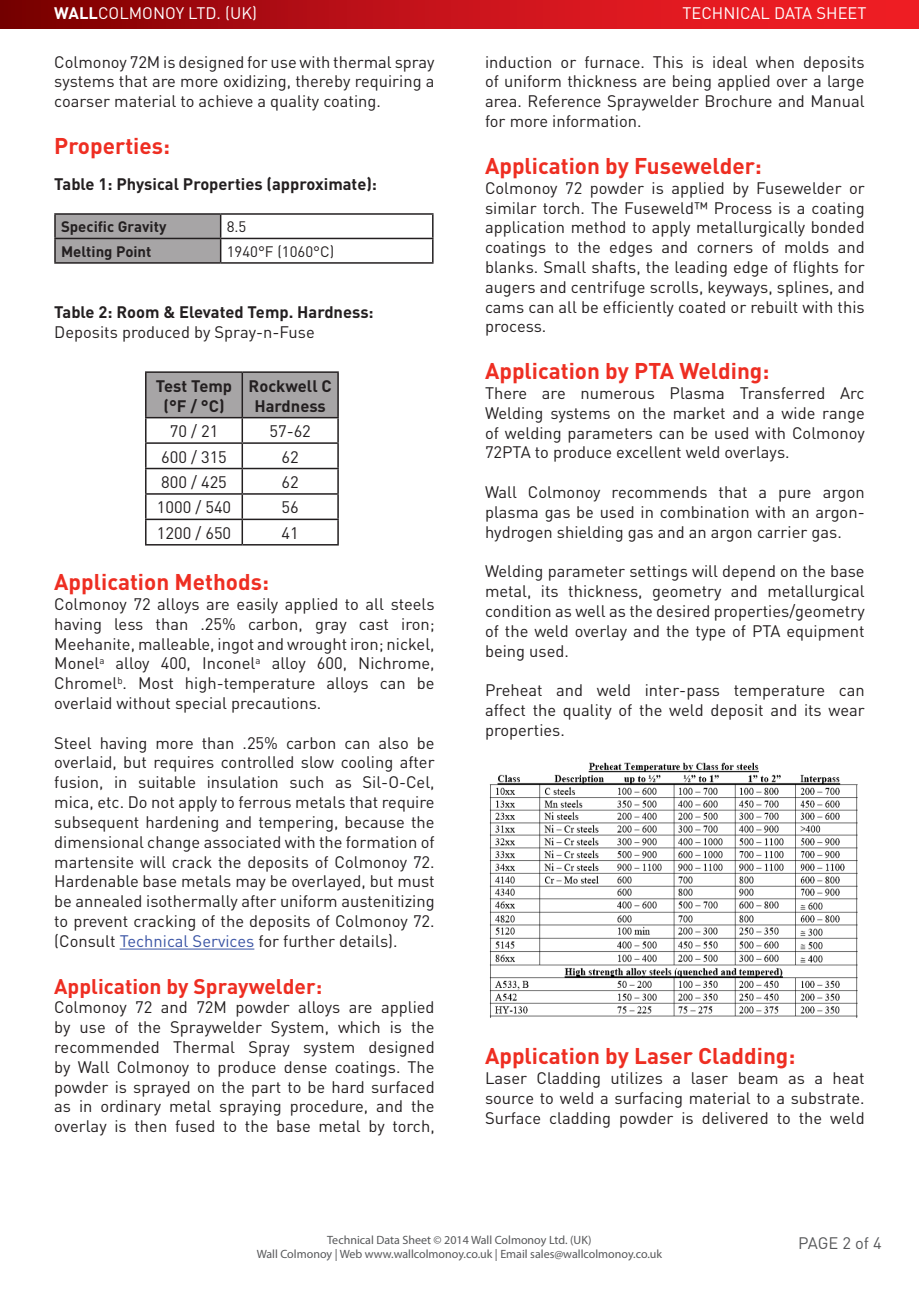
<style>
.page{position:relative;width:919px;height:1289px;background:#fff}
.page>*{position:absolute;margin:0;border:0;box-sizing:border-box;transform-origin:0 0}
.SubHeading{font:700 22.5px "DIN";color:#ee2e22}
.SubHeading-2{font:700 21px "DIN";color:#ee2e22}
.Main_Body{font:16.5px/19.8px "DIN";color:#231f20;text-align:justify}
.SubHeading-3{font:16.5px/19.8px "DIN";color:#231f20;text-align:justify}
.t1{font:700 16.5px/19.8px "DIN";color:#231f20;text-align:center}
.t2{font:16.5px "DIN";color:#fff}
.Main_Body-2{font:16.5px "DIN";letter-spacing:-.005em;color:#57585a}
.t3{font:700 15px "DIN";color:#231f20}
.t4{font:15px "DIN";color:#231f20}
.t5{font:12px/14.4px "Myriad Pro";color:#57585a;text-align:center}
.s1{font-weight:700}
.s2{color:#3953a4}
</style>
<div class="page">
<svg style="left:0;top:0;width:918px;height:29px;background:#c01117"></svg>
<hr style="left:120px;top:948px;width:134px;height:1px;background:#3953a4">
<hr style="left:54px;top:213px;width:167px;height:2px;background:#231f20">
<hr style="left:54px;top:215px;width:2px;height:23px;background:#231f20">
<hr style="left:221px;top:213px;width:212px;height:2px;background:#231f20">
<hr style="left:54px;top:238px;width:167px;height:1px;background:#231f20">
<hr style="left:54px;top:239px;width:2px;height:23px;background:#231f20">
<hr style="left:221px;top:238px;width:212px;height:1px;background:#231f20">
<svg style="left:55px;top:214px;width:166px;height:48px;background:#9f9d9e"></svg>
<svg style="left:432px;top:215px;width:1px;height:47px"></svg>
<hr style="left:54px;top:262px;width:167px;height:2px;background:#231f20">
<hr style="left:221px;top:262px;width:212px;height:2px;background:#231f20">
<img style="left:489px;top:762px;width:369px;height:255px">
<hr style="left:145px;top:371px;width:97px;height:2px;background:#231f20">
<hr style="left:242px;top:371px;width:97px;height:2px;background:#231f20">
<hr style="left:337px;top:373px;width:2px;height:44px;background:#231f20">
<hr style="left:242px;top:417px;width:97px;height:1px;background:#231f20">
<hr style="left:337px;top:418px;width:2px;height:24px;background:#231f20">
<hr style="left:242px;top:442px;width:97px;height:2px;background:#231f20">
<hr style="left:337px;top:444px;width:2px;height:24px;background:#231f20">
<hr style="left:242px;top:468px;width:97px;height:1px;background:#231f20">
<hr style="left:337px;top:469px;width:2px;height:24px;background:#231f20">
<hr style="left:242px;top:493px;width:97px;height:1px;background:#231f20">
<hr style="left:337px;top:494px;width:2px;height:24px;background:#231f20">
<svg style="left:145px;top:372px;width:193px;height:172px"></svg>
<hr style="left:242px;top:518px;width:97px;height:2px;background:#231f20">
<hr style="left:241px;top:520px;width:2px;height:24px;background:#231f20">
<hr style="left:337px;top:520px;width:2px;height:24px;background:#231f20">
<hr style="left:145px;top:544px;width:97px;height:1px;background:#231f20">
<hr style="left:242px;top:544px;width:97px;height:1px;background:#231f20">
<p class="t2" style="left:54px;top:3px;width:204px"><span class="s1">WALL</span>COLMONOY LTD. (UK)</p>
<p class="t2" style="left:682px;top:2px;width:185px">TECHNICAL DATA SHEET</p>
<p class="Main_Body" style="left:54px;top:51px;width:382px">Colmonoy 72M is designed for use with thermal spray systems that are more oxidizing, thereby requiring a coarser material to achieve a quality coating.</p>
<p class="SubHeading" style="left:54px;top:131px;width:117px">Properties:</p>
<p class="t1" style="left:54px;top:173px;width:324px">Table 1: Physical Properties (approximate):</p>
<p class="t3" style="left:61px;top:217px;width:107px">Specific Gravity</p>
<p class="t4" style="left:227px;top:217px;width:21px">8.5</p>
<p class="t3" style="left:61px;top:242px;width:92px">Melting Point</p>
<p class="t4" style="left:227px;top:242px;width:109px">1940°F (1060°C)</p>
<p class="Main_Body" style="left:485px;top:51px;width:381px">induction or furnace. This is ideal when deposits of uniform thickness are being applied over a large area. Reference Spraywelder Brochure and Manual for more information.</p>
<p class="SubHeading" style="left:485px;top:151px;width:278px">Application by Fusewelder:</p>
<p class="SubHeading-3" style="left:485px;top:177px;width:381px">Colmonoy 72 powder is applied by Fusewelder or similar torch. The Fuseweld™ Process is a coating application method to apply metallurgically bonded coatings to the edges and corners of molds and blanks. Small shafts, the leading edge of flights for augers and centrifuge scrolls, keyways, splines, and cams can all be efficiently coated or rebuilt with this process.</p>
<p class="SubHeading" style="left:485px;top:356px;width:286px">Application by PTA Welding:</p>
<p class="SubHeading-3" style="left:485px;top:383px;width:381px">There are numerous Plasma Transferred Arc Welding systems on the market and a wide range of welding parameters can be used with Colmonoy 72PTA to produce excellent weld overlays.</p>
<p class="SubHeading-3" style="left:485px;top:482px;width:381px">Wall Colmonoy recommends that a pure argon plasma gas be used in combination with an argon&shy;hydrogen shielding gas and an argon carrier gas.</p>
<p class="SubHeading-3" style="left:485px;top:561px;width:381px">Welding parameter settings will depend on the base metal, its thickness, geometry and metallurgical condition as well as the desired properties/geometry of the weld overlay and the type of PTA equipment being used.</p>
<p class="SubHeading-3" style="left:485px;top:680px;width:381px">Preheat and weld inter-pass temperature can affect the quality of the weld deposit and its wear properties.</p>
<p class="t1" style="left:54px;top:302px;width:321px">Table 2: Room &amp; Elevated Temp. Hardness:</p>
<p class="Main_Body" style="left:54px;top:322px;width:262px">Deposits produced by Spray-n-Fuse</p>
<p class="t1" style="left:156px;top:375px;width:78px">Test Temp (°F / °C)</p>
<p class="t1" style="left:248px;top:375px;width:85px">Rockwell C<br>Hardness</p>
<p class="Main_Body" style="left:170px;top:421px;width:50px">70 / 21</p>
<p class="Main_Body" style="left:269px;top:421px;width:43px">57-62</p>
<p class="Main_Body" style="left:161px;top:446px;width:67px">600 / 315</p>
<p class="Main_Body" style="left:281px;top:446px;width:19px">62</p>
<p class="Main_Body" style="left:161px;top:472px;width:67px">800 / 425</p>
<p class="Main_Body" style="left:281px;top:472px;width:19px">62</p>
<p class="Main_Body" style="left:157px;top:497px;width:76px">1000 / 540</p>
<p class="Main_Body" style="left:281px;top:497px;width:19px">56</p>
<p class="Main_Body" style="left:157px;top:522px;width:76px">1200 / 650</p>
<p class="Main_Body" style="left:281px;top:522px;width:19px">41</p>
<p class="SubHeading" style="left:54px;top:567px;width:216px">Application Methods:</p>
<p class="Main_Body" style="left:54px;top:594px;width:382px">Colmonoy 72 alloys are easily applied to all steels having less than .25% carbon, gray cast iron; Meehanite, malleable, ingot and wrought iron; nickel, Monel<sup>a</sup> alloy 400, Inconel<sup>a</sup> alloy 600, Nichrome, Chromel<sup>b</sup>. Most high-temperature alloys can be overlaid without special precautions.</p>
<p class="Main_Body" style="left:54px;top:732px;width:382px">Steel having more than .25% carbon can also be overlaid, but requires controlled slow cooling after fusion, in suitable insulation such as Sil-O-Cel, mica, etc. Do not apply to ferrous metals that require subsequent hardening and tempering, because the dimensional change associated with the formation of martensite will crack the deposits of Colmonoy 72.<br>Hardenable base metals may be overlayed, but must be annealed isothermally after uniform austenitizing to prevent cracking of the deposits of Colmonoy 72. (Consult <span class="s2">Technical Services</span> for further details).</p>
<p class="SubHeading-2" style="left:54px;top:972px;width:269px">Application by Spraywelder:</p>
<p class="Main_Body" style="left:54px;top:997px;width:382px">Colmonoy 72 and 72M powder alloys are applied by use of the Spraywelder System, which is the recommended Thermal Spray system designed by Wall Colmonoy to produce dense coatings. The powder is sprayed on the part to be hard surfaced as in ordinary metal spraying procedure, and the overlay is then fused to the base metal by torch,</p>
<p class="SubHeading" style="left:485px;top:1041px;width:312px">Application by Laser Cladding:</p>
<p class="Main_Body" style="left:485px;top:1067px;width:381px">Laser Cladding utilizes a laser beam as a heat source to weld a surfacing material to a substrate.<br>Surface cladding powder is delivered to the weld</p>
<p class="t5" style="left:257px;top:1232px;width:407px">Technical Data Sheet © 2014 Wall Colmonoy Ltd. (UK)<br>Wall Colmonoy | Web www.wallcolmonoy.co.uk | Email sales@wallcolmonoy.co.uk</p>
<p class="Main_Body-2" style="left:798px;top:1233px;width:85px">PAGE 2 of 4</p>
</div>
